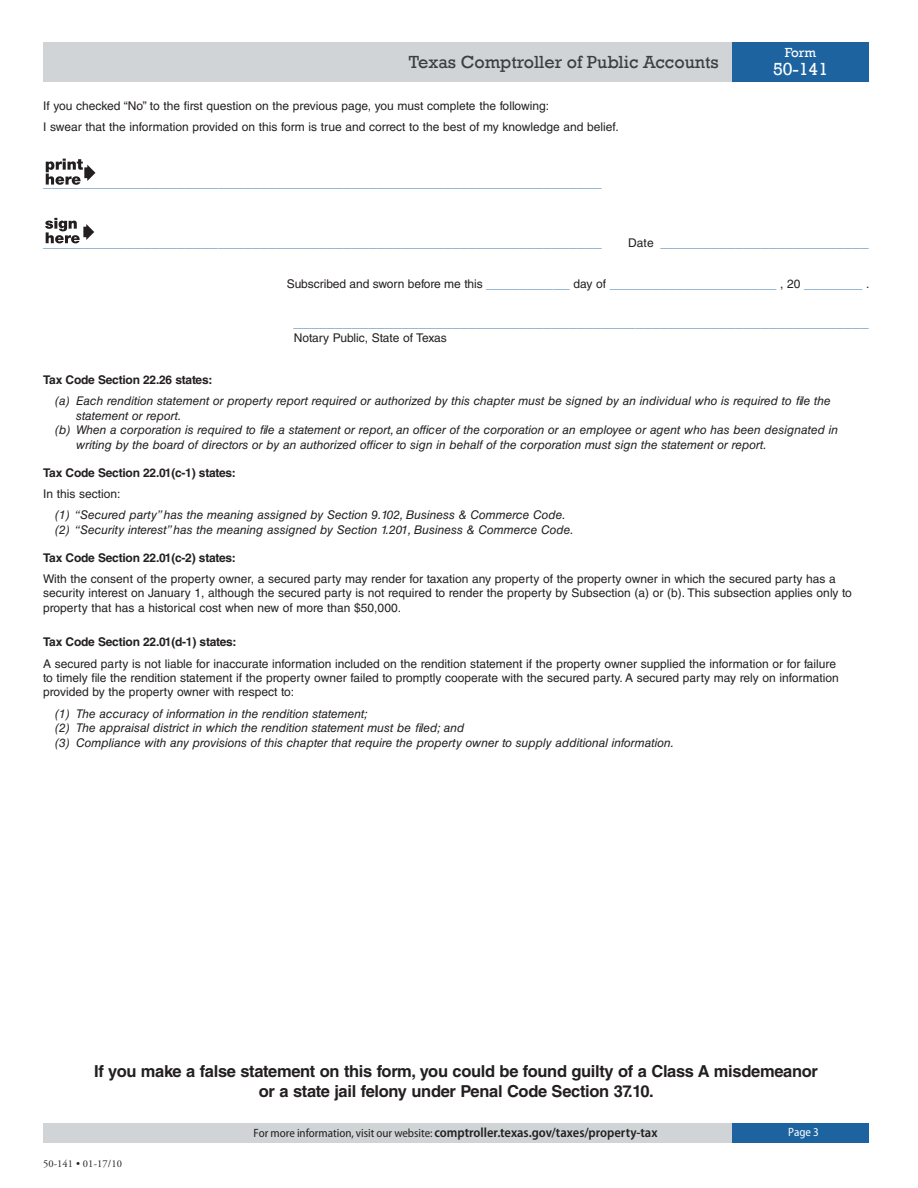
<style>
.page{position:relative;width:918px;height:1188px;background:#fff}
.page>*{position:absolute;margin:0;border:0;box-sizing:border-box;transform-origin:0 0}
.t1{font:18px "Rockwell";color:#3e3e3f}
.t2{font:18px "Rockwell";color:#fff}
.t3{font:700 16.5px/20px "Helvetica LT Std";letter-spacing:-.02em;color:#231f20;text-align:center}
.t4{font:15px "Helvetica LT Std";color:#77a2c6}
.t5{font:600 semi-condensed 13.5px "Myriad Pro";color:#231f20}
.t6{font:13.5px "Rockwell";color:#fff}
.t7{font:12px/14.4px "Helvetica LT Std";color:#231f20}
.t8{font:italic 12px/14.4px "Helvetica LT Std";color:#231f20}
.t9{font:700 12px "Helvetica LT Std";letter-spacing:-.02em;color:#231f20}
.t10{font:semi-condensed 12px "Myriad Pro";color:#fff}
.t11{font:10.5px "Adobe Garamond Pro";letter-spacing:.01em;color:#231f20}
.s1{font-size:12px;color:#231f20}
.s2{font-size:15px;color:#77a2c6}
.s3{font-weight:400;font-size:12px}
</style>
<div class="page">
<div style="left:43px;top:42px;width:689px;height:39px;background:#d0d4d7"></div>
<div style="left:732px;top:42px;width:137px;height:39px;background:#1c63a0"></div>
<div style="left:43px;top:1123px;width:689px;height:19px;background:#d0d4d7"></div>
<div style="left:732px;top:1123px;width:137px;height:19px;background:#1c63a0"></div>
<svg style="left:83px;top:227px;width:3px;height:10px"></svg>
<svg style="left:86px;top:224px;width:8px;height:16px"></svg>
<svg style="left:45px;top:218px;width:35px;height:25px"></svg>
<svg style="left:46px;top:159px;width:49px;height:26px"></svg>
<h1 class="t1" style="left:409px;top:51px;width:311px">Texas Comptroller of Public Accounts</h1>
<p class="t7" style="left:43px;top:98px;width:507px">If you checked “No” to the first question on the previous page, you must complete the following:</p>
<p class="t7" style="left:43px;top:120px;width:577px">I swear that the information provided on this form is true and correct to the best of my knowledge and belief.</p>
<p class="t4" style="left:43px;top:173px;width:560px">___________________________________________________________________</p>
<p class="t6" style="left:785px;top:45px;width:33px">Form</p>
<h1 class="t2" style="left:773px;top:59px;width:57px">50-141</h1>
<p class="t4" style="left:43px;top:233px;width:560px">___________________________________________________________________</p>
<p class="t4" style="left:628px;top:233px;width:242px"><span class="s1">Date</span> _________________________</p>
<p class="t7" style="left:287px;top:277px;width:584px">Subscribed and sworn before me this <span class="s2">__________</span> day of <span class="s2">____________________</span> , 20 <span class="s2">_______</span> .</p>
<p class="t4" style="left:293px;top:313px;width:577px">_____________________________________________________________________</p>
<p class="t7" style="left:294px;top:330px;width:155px">Notary Public, State of Texas</p>
<p class="t9" style="left:43px;top:373px;width:171px">Tax Code Section 22.26 states:</p>
<p class="t8" style="left:76px;top:394px;width:756px;text-indent:-21px">(a) Each rendition statement or property report required or authorized by this chapter must be signed by an individual who is required to file the statement or report.</p>
<p class="t8" style="left:76px;top:423px;width:763px;text-indent:-21px">(b) When a corporation is required to file a statement or report, an officer of the corporation or an employee or agent who has been designated in writing by the board of directors or by an authorized officer to sign in behalf of the corporation must sign the statement or report.</p>
<p class="t9" style="left:43px;top:465px;width:194px">Tax Code Section 22.01(c-1) states:</p>
<p class="t7" style="left:43px;top:486px;width:79px">In this section:</p>
<p class="t8" style="left:55px;top:508px;width:520px">(1) “Secured party” has the meaning assigned by Section 9.102, Business &amp; Commerce Code. (2) “Security interest” has the meaning assigned by Section 1.201, Business &amp; Commerce Code.</p>
<p class="t9" style="left:43px;top:550px;width:194px">Tax Code Section 22.01(c-2) states:</p>
<p class="t7" style="left:43px;top:571px;width:810px">With the consent of the property owner, a secured party may render for taxation any property of the property owner in which the secured party has a security interest on January 1, although the secured party is not required to render the property by Subsection (a) or (b). This subsection applies only to property that has a historical cost when new of more than $50,000.</p>
<p class="t9" style="left:43px;top:635px;width:195px">Tax Code Section 22.01(d-1) states:</p>
<p class="t7" style="left:43px;top:656px;width:797px">A secured party is not liable for inaccurate information included on the rendition statement if the property owner supplied the information or for failure to timely file the rendition statement if the property owner failed to promptly cooperate with the secured party. A secured party may rely on information provided by the property owner with respect to:</p>
<p class="t8" style="left:55px;top:706px;width:620px">(1) The accuracy of information in the rendition statement;<br>(2) The appraisal district in which the rendition statement must be filed; and<br>(3) Compliance with any provisions of this chapter that require the property owner to supply additional information.</p>
<p class="t3" style="left:94px;top:1061px;width:725px">If you make a false statement on this form, you could be found guilty of a Class A misdemeanor or a state jail felony under Penal Code Section 37.10.</p>
<p class="t11" style="left:43px;top:1158px;width:80px">50-141 • 01-17/10</p>
<p class="t5" style="left:254px;top:1125px;width:405px"><span class="s3">For more information, visit our website:</span> comptroller.texas.gov/taxes/property-tax</p>
<p class="t10" style="left:788px;top:1126px;width:32px">Page 3</p>
</div>
